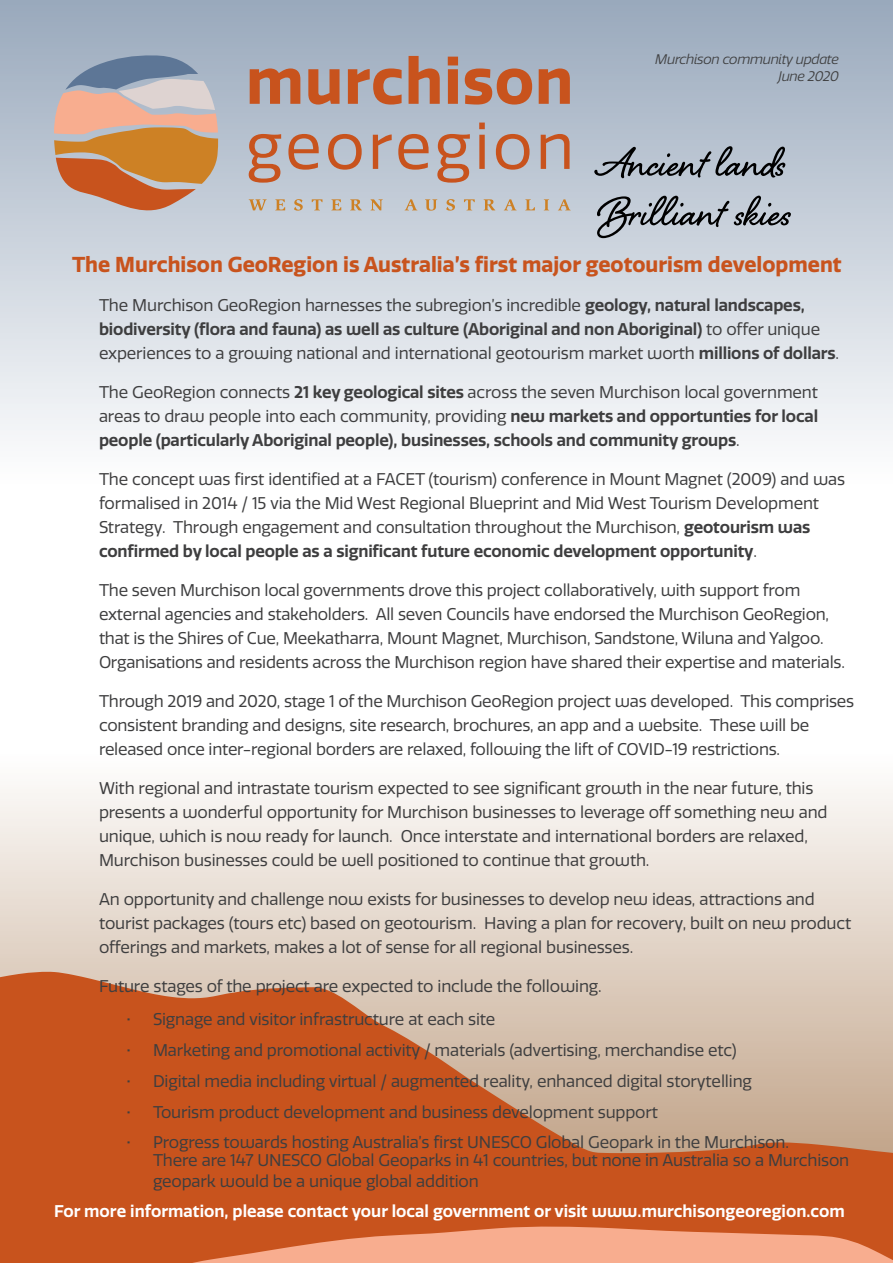
<style>
.page{position:relative;width:893px;height:1263px;background:#fff}
.page>*{position:absolute;margin:0;border:0;box-sizing:border-box;transform-origin:0 0}
.t1{font:700 52.5px/49.5px "Shelby";color:#000}
.t2{font:700 21px "Quatro";color:#c8531d}
.t3{font:16.5px/24px "Quatro";letter-spacing:-.01em;color:#3e3e3f}
.t4{font:600 16.5px/24px "Quatro";letter-spacing:-.01em;color:#3e3e3f;text-align:justify}
.t5{font:600 16.5px "Quatro";color:#fff}
.t6{font:italic 13.5px/16.5px "Quatro";letter-spacing:-.025em;color:#3e3e3f;text-align:right}
.s1{font-weight:600}
.s2{font-weight:400}
</style>
<div class="page">
<svg style="left:0;top:787px;width:893px;height:184px;background:#ebe2d9"></svg>
<div style="left:0;top:0;width:893px;height:483px;background:linear-gradient(to bottom,#99a9bc,#fefefe)"></div>
<svg style="left:54px;top:55px;width:164px;height:156px;background:#c29a80"></svg>
<svg style="left:250px;top:68px;width:50px;height:36px;background:#bd7658"></svg>
<svg style="left:308px;top:69px;width:32px;height:36px"></svg>
<svg style="left:348px;top:68px;width:54px;height:37px;background:#ba826d"></svg>
<svg style="left:409px;top:56px;width:31px;height:48px"></svg>
<svg style="left:448px;top:57px;width:10px;height:47px"></svg>
<svg style="left:465px;top:68px;width:67px;height:37px;background:#bc7b60"></svg>
<svg style="left:539px;top:68px;width:31px;height:36px"></svg>
<svg style="left:249px;top:134px;width:32px;height:49px;background:#c0907e"></svg>
<svg style="left:288px;top:134px;width:31px;height:36px"></svg>
<svg style="left:328px;top:134px;width:34px;height:36px"></svg>
<svg style="left:373px;top:134px;width:19px;height:35px"></svg>
<svg style="left:398px;top:134px;width:31px;height:36px"></svg>
<svg style="left:437px;top:134px;width:33px;height:49px;background:#c09181"></svg>
<svg style="left:479px;top:123px;width:6px;height:46px"></svg>
<svg style="left:496px;top:134px;width:34px;height:36px"></svg>
<svg style="left:541px;top:134px;width:29px;height:35px"></svg>
<svg style="left:249px;top:199px;width:18px;height:11px"></svg>
<svg style="left:275px;top:199px;width:10px;height:11px"></svg>
<svg style="left:294px;top:199px;width:9px;height:12px"></svg>
<svg style="left:312px;top:199px;width:10px;height:11px"></svg>
<svg style="left:331px;top:199px;width:10px;height:11px"></svg>
<svg style="left:350px;top:199px;width:12px;height:11px"></svg>
<svg style="left:371px;top:199px;width:12px;height:11px"></svg>
<svg style="left:405px;top:199px;width:12px;height:11px"></svg>
<svg style="left:425px;top:199px;width:12px;height:12px"></svg>
<svg style="left:446px;top:199px;width:9px;height:12px"></svg>
<svg style="left:464px;top:199px;width:11px;height:11px"></svg>
<svg style="left:484px;top:199px;width:11px;height:11px"></svg>
<svg style="left:504px;top:199px;width:13px;height:11px"></svg>
<svg style="left:525px;top:199px;width:10px;height:11px"></svg>
<svg style="left:544px;top:199px;width:5px;height:11px"></svg>
<svg style="left:558px;top:199px;width:13px;height:11px"></svg>
<svg style="left:0;top:971px;width:893px;height:292px;background:#ce7b52"></svg>
<p class="t6" style="left:655px;top:52px;width:185px">Murchison community update<br>June 2020</p>
<h1 class="t1" style="left:597px;top:133px;width:195px">Ancient lands<br>Brilliant skies</h1>
<p class="t2" style="left:72px;top:252px;width:771px">The Murchison GeoRegion is Australia’s first major geotourism development</p>
<p class="t3" style="left:99px;top:294px;width:742px">The Murchison GeoRegion harnesses the subregion’s incredible <span class="s1">geology, natural landscapes, biodiversity (flora and fauna) as well as culture (Aboriginal and non Aboriginal)</span> to offer unique experiences to a growing national and international geotourism market worth <span class="s1">millions of dollars</span>.</p>
<p class="t4" style="left:99px;top:381px;width:721px"><span class="s2">The GeoRegion connects</span> 21 key geological sites <span class="s2">across the seven Murchison local government areas to draw people into each community, providing</span> new markets and opportunties for local people (particularly Aboriginal people), businesses, schools and community groups<span class="s2">.</span></p>
<p class="t3" style="left:99px;top:468px;width:748px">The concept was first identified at a FACET (tourism) conference in Mount Magnet (2009) and was formalised in 2014 / 15 via the Mid West Regional Blueprint and Mid West Tourism Development Strategy. Through engagement and consultation throughout the Murchison, <span class="s1">geotourism was confirmed by local people as a significant future economic development opportunity</span>.</p>
<p class="t3" style="left:99px;top:579px;width:747px">The seven Murchison local governments drove this project collaboratively, with support from external agencies and stakeholders. All seven Councils have endorsed the Murchison GeoRegion, that is the Shires of Cue, Meekatharra, Mount Magnet, Murchison, Sandstone, Wiluna and Yalgoo.<br>Organisations and residents across the Murchison region have shared their expertise and materials.</p>
<p class="t3" style="left:99px;top:690px;width:757px">Through 2019 and 2020, stage 1 of the Murchison GeoRegion project was developed. This comprises consistent branding and designs, site research, brochures, an app and a website. These will be released once inter-regional borders are relaxed, following the lift of COVID-19 restrictions.</p>
<p class="t3" style="left:99px;top:777px;width:730px">With regional and intrastate tourism expected to see significant growth in the near future, this presents a wonderful opportunity for Murchison businesses to leverage off something new and unique, which is now ready for launch. Once interstate and international borders are relaxed, Murchison businesses could be well positioned to continue that growth.</p>
<p class="t3" style="left:99px;top:888px;width:754px">An opportunity and challenge now exists for businesses to develop new ideas, attractions and tourist packages (tours etc) based on geotourism. Having a plan for recovery, built on new product offerings and markets, makes a lot of sense for all regional businesses.</p>
<p class="t3" style="left:99px;top:975px;width:504px">Future stages of the project are expected to include the following.</p>
<p class="t3" style="left:126px;top:1008px;width:371px">• Signage and visitor infrastructure at each site</p>
<p class="t3" style="left:126px;top:1039px;width:612px">• Marketing and promotional activity / materials (advertising, merchandise etc)</p>
<p class="t3" style="left:126px;top:1069px;width:627px">• Digital media including virtual / augmented reality, enhanced digital storytelling</p>
<p class="t3" style="left:126px;top:1100px;width:533px">• Tourism product development and business development support</p>
<p class="t3" style="left:153px;top:1134px;width:698px;line-height:18px;text-indent:-27px">• Progress towards hosting Australia’s first UNESCO Global Geopark in the Murchison.<br>There are 147 UNESCO Global Geoparks in 41 countries, but none in Australia so a Murchison</p>
<p class="t3" style="left:153px;top:1170px;width:327px">geopark would be a unique global addition</p>
<p class="t5" style="left:54px;top:1202px;width:792px">For more information, please contact your local government or visit www.murchisongeoregion.com</p>
</div>
